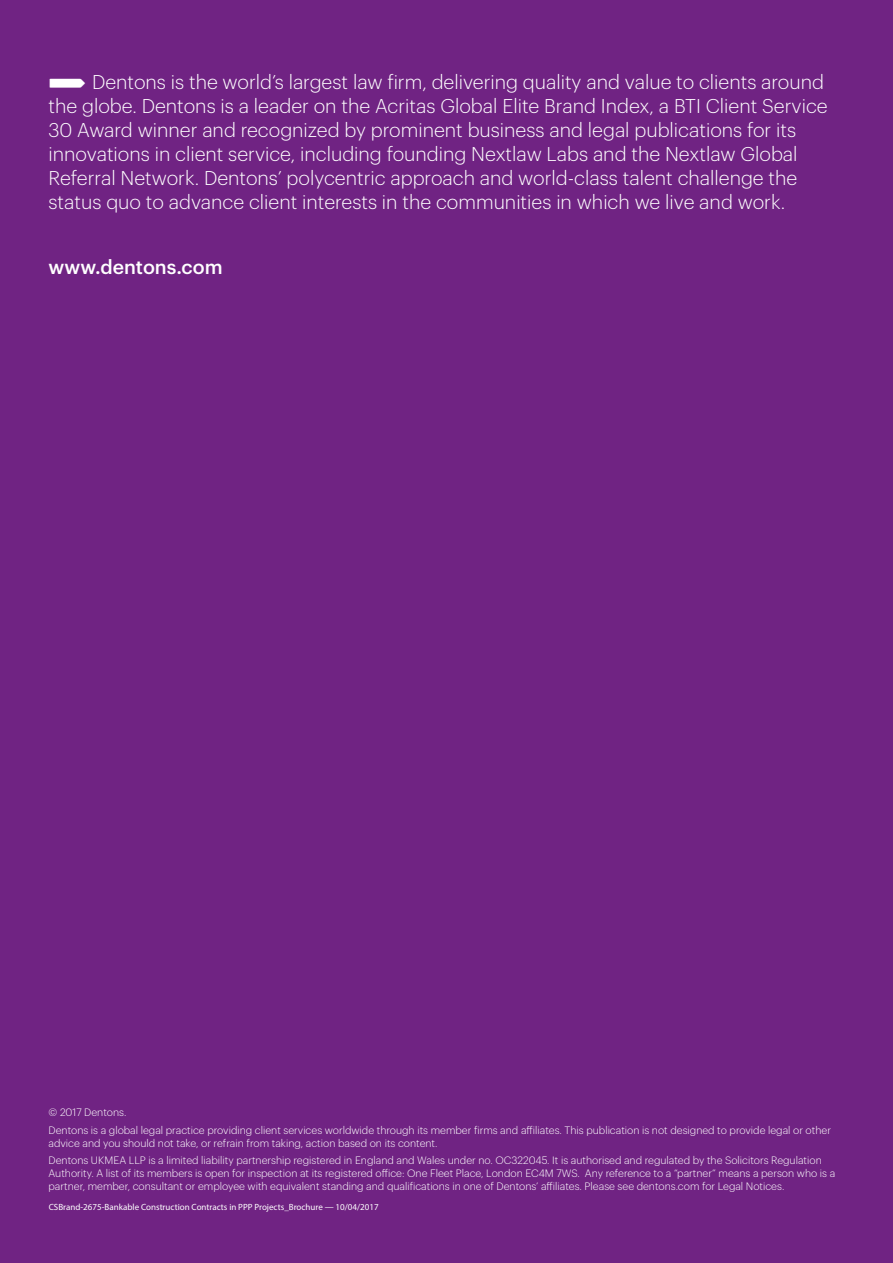
<style>
.page{position:relative;width:893px;height:1263px;background:#702383}
.page>*{position:absolute;margin:0;border:0;box-sizing:border-box;transform-origin:0 0}
.Back_cover_about_Den{font:300 19.5px/24px "Dentons Sans";color:#fff}
.Back_cover_about_Den-2{font:500 19.5px "Dentons Sans";color:#fff}
.Small_Print_back_cov{font:300 10.5px/12.8px "Dentons Sans";color:#fff}
.t1{font:9px "Myriad Pro";color:#fff}
</style>
<div class="page">
<p class="Back_cover_about_Den" style="left:49px;top:69px;width:781px">^Dentons is the world’s largest law firm, delivering quality and value to clients around the globe. Dentons is a leader on the Acritas Global Elite Brand Index, a BTI Client Service 30 Award winner and recognized by prominent business and legal publications for its innovations in client service, including founding Nextlaw Labs and the Nextlaw Global Referral Network. Dentons’ polycentric approach and world-class talent challenge the status quo to advance client interests in the communities in which we live and work.</p>
<p class="Back_cover_about_Den-2" style="left:49px;top:252px;width:176px">www.dentons.com</p>
<p class="Small_Print_back_cov" style="left:49px;top:1105px;width:79px">© 2017 Dentons.</p>
<p class="Small_Print_back_cov" style="left:49px;top:1123px;width:784px">Dentons is a global legal practice providing client services worldwide through its member firms and affiliates. This publication is not designed to provide legal or other advice and you should not take, or refrain from taking, action based on its content.</p>
<p class="Small_Print_back_cov" style="left:49px;top:1153px;width:788px">Dentons UKMEA LLP is a limited liability partnership registered in England and Wales under no. OC322045. It is authorised and regulated by the Solicitors Regulation<br>Authority. A list of its members is open for inspection at its registered office: One Fleet Place, London EC4M 7WS. Any reference to a “partner” means a person who is a partner, member, consultant or employee with equivalent standing and qualifications in one of Dentons’ affiliates. Please see dentons.com for Legal Notices.</p>
<p class="t1" style="left:49px;top:1201px;width:331px">CSBrand-2675-Bankable Construction Contracts in PPP Projects_Brochure — 10/04/2017</p>
</div>
